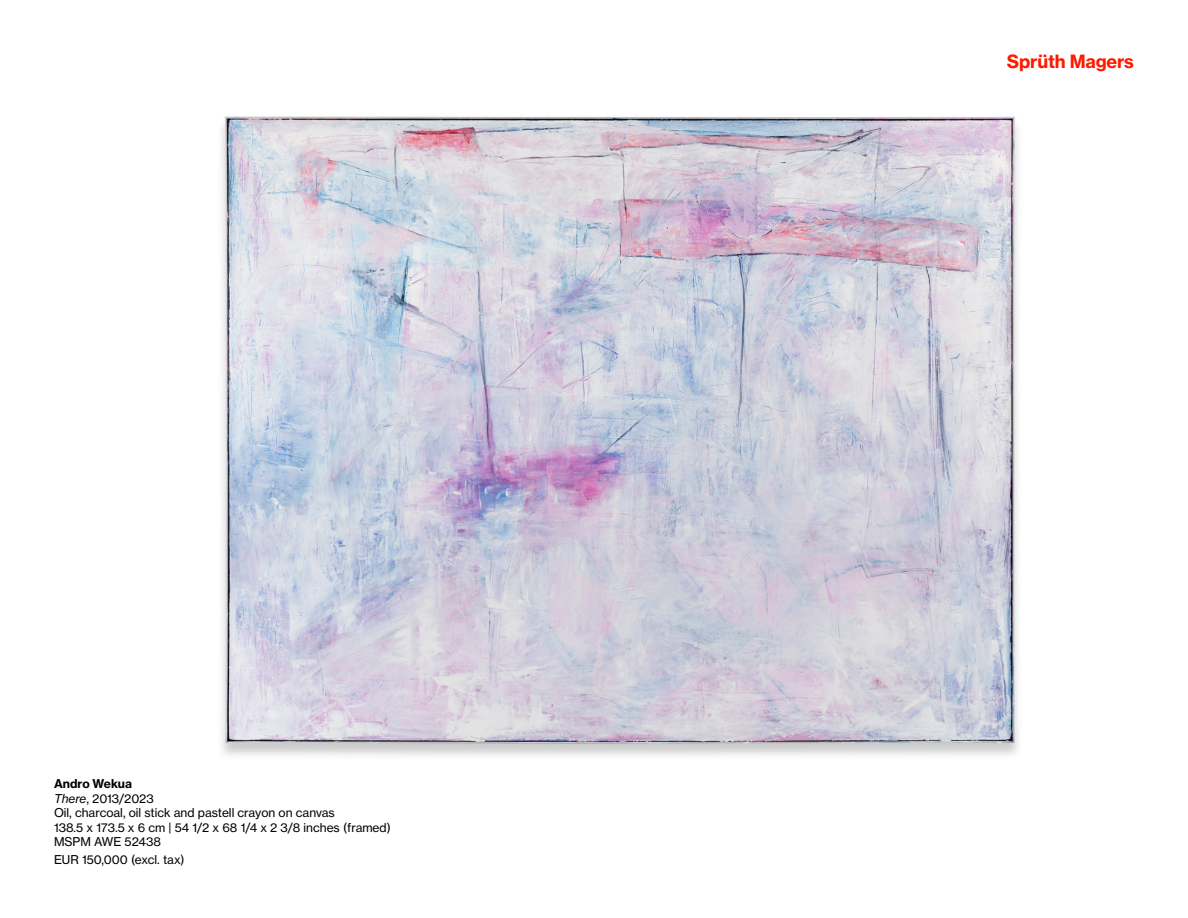
<style>
.page{position:relative;width:1188px;height:918px;background:#fff}
.page>*{position:absolute;margin:0;border:0;box-sizing:border-box;transform-origin:0 0}
.t1{font:18px "N Haas Grotesk TX Pro 75 Bd";letter-spacing:-.01em;color:#ff1900}
.t2{font:12px/14.4px "N Haas Grotesk TX Pro 55 Rg";color:#000}
.t3{font:12px "N Haas Grotesk TX Pro 75 Bd";color:#000}
.s1{font-family:"N Haas Grotesk TX Pro 56 It"}
</style>
<div class="page">
<img style="left:222px;top:116px;width:796px;height:640px">
<p class="t3" style="left:54px;top:776px;width:80px">Andro Wekua</p>
<p class="t2" style="left:54px;top:791px;width:338px"><span class="s1">There</span>, 2013/2023<br>Oil, charcoal, oil stick and pastell crayon on canvas<br>138.5 x 173.5 x 6 cm | 54 1/2 x 68 1/4 x 2 3/8 inches (framed)<br>MSPM AWE 52438</p>
<p class="t2" style="left:54px;top:852px;width:132px">EUR 150,000 (excl. tax)</p>
<h1 class="t1" style="left:1007px;top:50px;width:129px">Sprüth Magers</h1>
</div>
